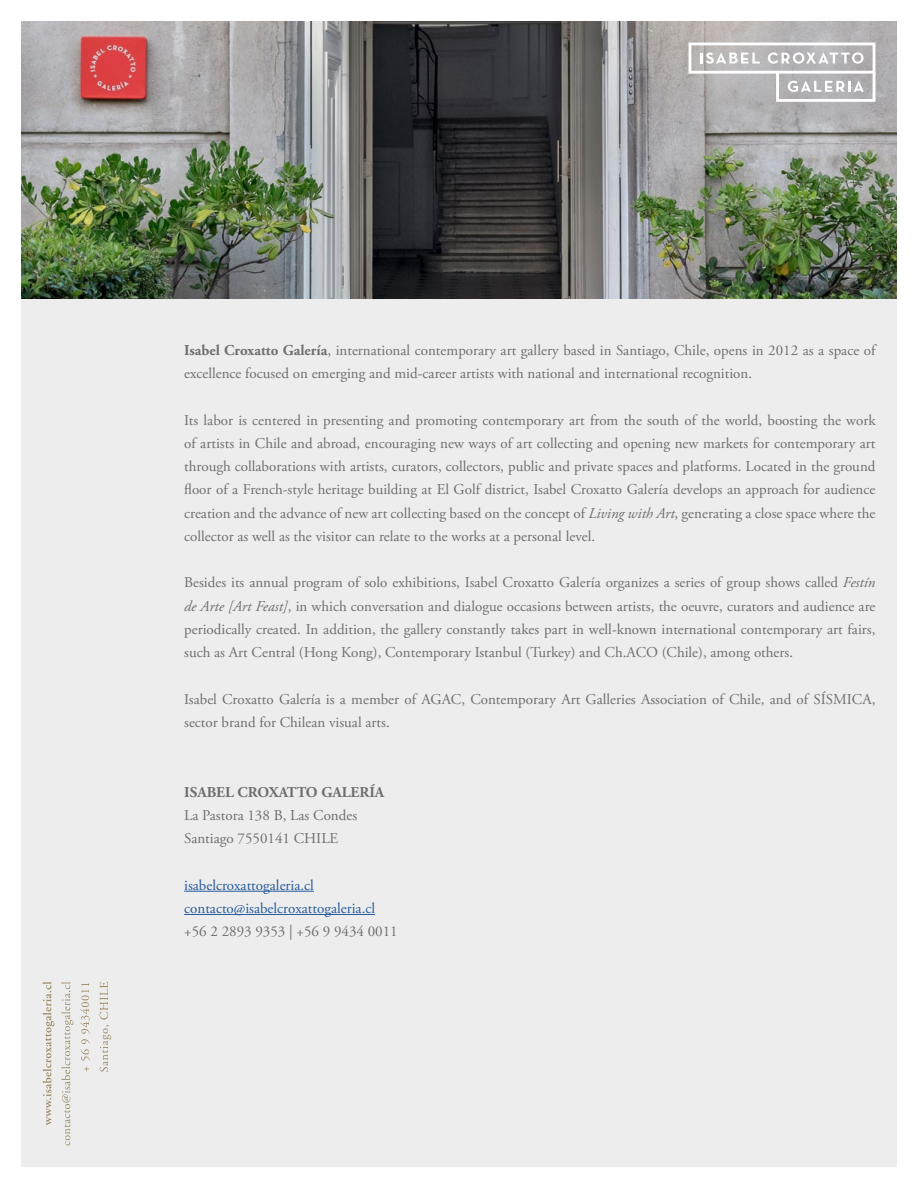
<style>
.page{position:relative;width:918px;height:1188px;background:#fff}
.page>*{position:absolute;margin:0;border:0;box-sizing:border-box;transform-origin:0 0}
.t1{font:15px/23.2px "Adobe Garamond Pro";color:#706f6f}
.t2{font:15px/23.2px "Adobe Garamond Pro";color:#275b9b}
.t3{font:700 15px "Adobe Garamond Pro";color:#706f6f}
.s1{font-weight:700}
.s2{font-style:italic}
</style>
<div class="page">
<div style="left:21px;top:21px;width:876px;height:1146px;background:#ededed"></div>
<img style="left:21px;top:21px;width:876px;height:277px">
<hr style="left:184px;top:891px;width:130px;height:1px;background:#275b9b">
<hr style="left:184px;top:914px;width:191px;height:1px;background:#275b9b">
<svg style="left:43px;top:982px;width:11px;height:143px"></svg>
<svg style="left:61px;top:982px;width:12px;height:163px"></svg>
<svg style="left:84px;top:1067px;width:5px;height:4px"></svg>
<svg style="left:80px;top:983px;width:10px;height:78px"></svg>
<svg style="left:100px;top:982px;width:11px;height:90px"></svg>
<svg style="left:689px;top:43px;width:186px;height:59px"></svg>
<p class="t1" style="left:184px;top:339px;width:693px"><span class="s1">Isabel Croxatto Galería</span>, international contemporary art gallery based in Santiago, Chile, opens in 2012 as a space of excellence focused on emerging and mid-career artists with national and international recognition.</p>
<p class="t1" style="left:184px;top:409px;width:693px;text-align:justify">Its labor is centered in presenting and promoting contemporary art from the south of the world, boosting the work of artists in Chile and abroad, encouraging new ways of art collecting and opening new markets for contemporary art through collaborations with artists, curators, collectors, public and private spaces and platforms. Located in the ground floor of a French-style heritage building at El Golf district, Isabel Croxatto Galería develops an approach for audience creation and the advance of new art collecting based on the concept of <span class="s2">Living with Art</span>, generating a close space where the collector as well as the visitor can relate to the works at a personal level.</p>
<p class="t1" style="left:184px;top:572px;width:693px;text-align:justify">Besides its annual program of solo exhibitions, Isabel Croxatto Galería organizes a series of group shows called <span class="s2">Festín de Arte [Art Feast]</span>, in which conversation and dialogue occasions between artists, the oeuvre, curators and audience are periodically created. In addition, the gallery constantly takes part in well-known international contemporary art fairs, such as Art Central (Hong Kong), Contemporary Istanbul (Turkey) and Ch.ACO (Chile), among others.</p>
<p class="t1" style="left:184px;top:688px;width:693px">Isabel Croxatto Galería is a member of AGAC, Contemporary Art Galleries Association of Chile, and of SÍSMICA, sector brand for Chilean visual arts.</p>
<p class="t3" style="left:184px;top:783px;width:202px">ISABEL CROXATTO GALERÍA</p>
<p class="t1" style="left:184px;top:804px;width:175px">La Pastora 138 B, Las Condes<br>Santiago 7550141 CHILE</p>
<p class="t2" style="left:184px;top:874px;width:192px">isabelcroxattogaleria.cl contacto@isabelcroxattogaleria.cl</p>
<p class="t1" style="left:184px;top:920px;width:215px">+56 2 2893 9353 | +56 9 9434 0011</p>
</div>
